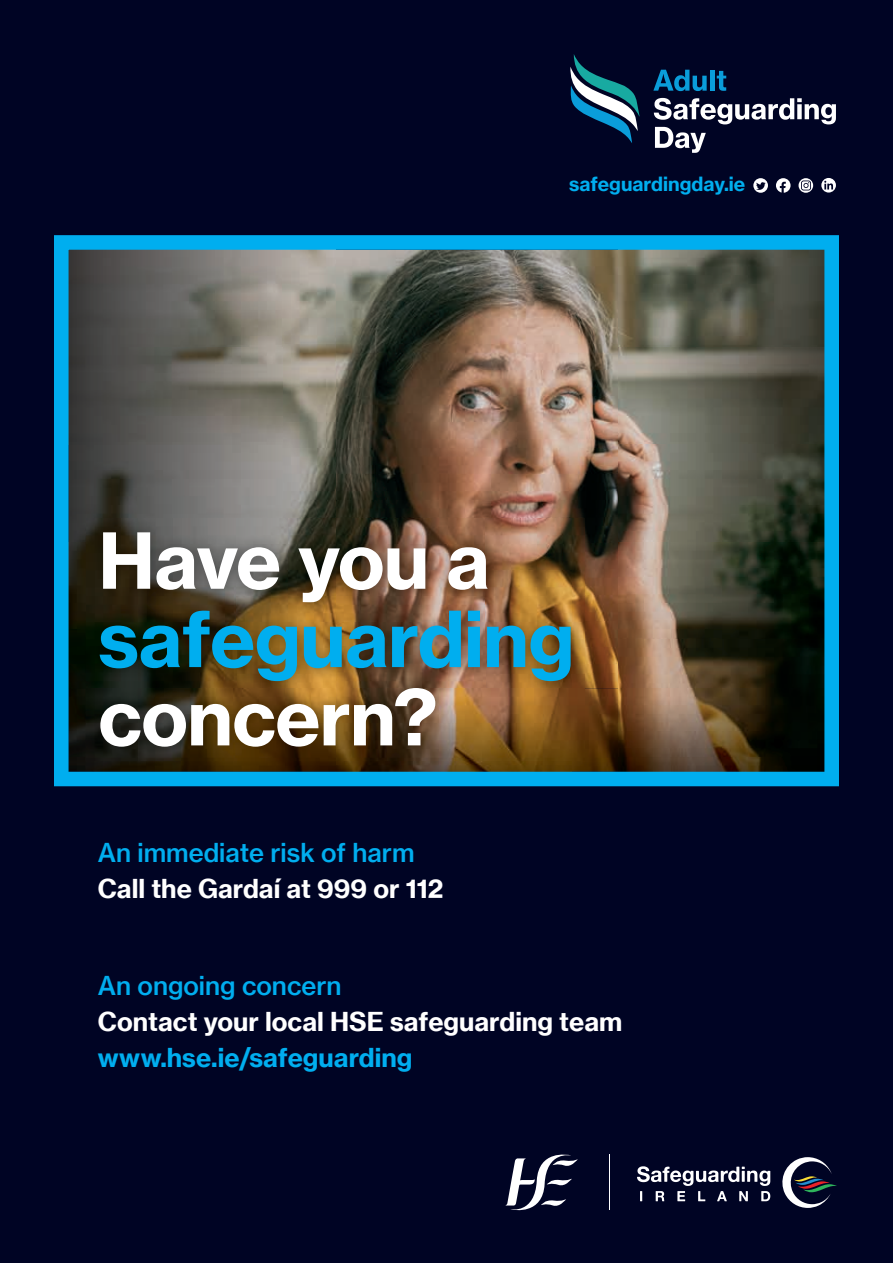
<style>
.page{position:relative;width:893px;height:1263px;background:#000424}
.page>*{position:absolute;margin:0;border:0;box-sizing:border-box;transform-origin:0 0}
.t1{font:75.75px "N Haas Grotesk TX Pro 75 Bd";letter-spacing:-.01em;color:#fff}
.t2{font:75.75px "N Haas Grotesk TX Pro 75 Bd";letter-spacing:-.01em;color:#00aeef}
.t3{font:25.5px "N Haas Grotesk TX Pro 75 Bd";color:#fff}
.t4{font:25.5px "N Haas Grotesk TX Pro 65 Md";color:#00aeef}
.t5{font:25.5px "N Haas Grotesk TX Pro 75 Bd";color:#00aeef}
.t6{font:19.2px "N Haas Grotesk TX Pro 75 Bd";color:#00aeef}
</style>
<div class="page">
<img style="left:54px;top:786px;width:785px;height:1px">
<hr style="left:610px;top:1154px;width:1px;height:56px;background:#fff">
<svg style="left:637px;top:1166px;width:133px;height:35px"></svg>
<svg style="left:782px;top:1157px;width:55px;height:51px"></svg>
<svg style="left:505px;top:1154px;width:73px;height:57px"></svg>
<svg style="left:821px;top:178px;width:15px;height:15px"></svg>
<svg style="left:753px;top:178px;width:15px;height:15px"></svg>
<svg style="left:798px;top:178px;width:15px;height:15px"></svg>
<svg style="left:776px;top:178px;width:14px;height:15px"></svg>
<svg style="left:653px;top:70px;width:54px;height:21px"></svg>
<hr style="left:710px;top:70px;width:4px;height:21px;background:#0a9dda">
<svg style="left:717px;top:71px;width:9px;height:20px"></svg>
<svg style="left:654px;top:98px;width:182px;height:55px"></svg>
<svg style="left:570px;top:54px;width:69px;height:89px"></svg>
<img style="left:54px;top:235px;width:785px;height:551px">
<img style="left:87px;top:519px;width:498px;height:241px">
<p class="t6" style="left:569px;top:172px;width:178px">safeguardingday.ie</p>
<h1 class="t1" style="left:98px;top:513px;width:393px">Have you a</h1>
<h1 class="t2" style="left:98px;top:591px;width:478px">safeguarding</h1>
<h1 class="t1" style="left:98px;top:670px;width:341px">concern?</h1>
<p class="t4" style="left:98px;top:836px;width:318px">An immediate risk of harm</p>
<p class="t3" style="left:98px;top:872px;width:347px">Call the Gardaí at 999 or 112</p>
<p class="t4" style="left:98px;top:970px;width:245px">An ongoing concern</p>
<p class="t3" style="left:98px;top:1006px;width:526px">Contact your local HSE safeguarding team</p>
<p class="t5" style="left:98px;top:1042px;width:316px">www.hse.ie/safeguarding</p>
</div>
